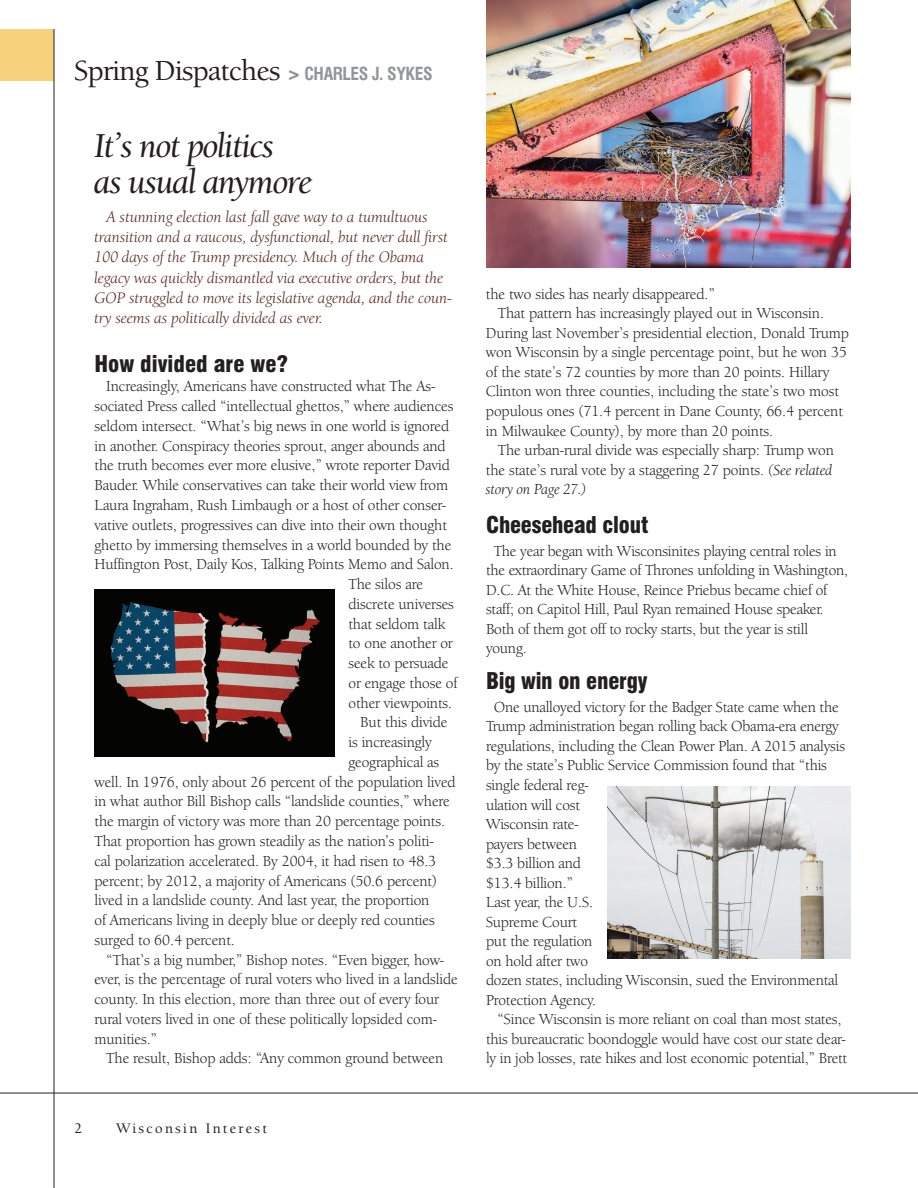
<style>
.page{position:relative;width:918px;height:1188px;background:#fff}
.page>*{position:absolute;margin:0;border:0;box-sizing:border-box;transform-origin:0 0}
.t1{font:36px/36px "Berkeley Oldstyle IT Cby BT Med Ital";letter-spacing:-.03em;color:#231f20}
.t2{font:500 30px "Berkeley Oldstyle IT Cby BT";letter-spacing:-.02em;color:#231f20}
.t3{font:900 condensed 22.5px "Swiss 721 BT";letter-spacing:-.01em;color:#231f20}
.t4{font:italic 16.5px/20.2px "Berkeley Oldstyle IT Cby BT";color:#5b2c24}
.t5{font:15.75px/19.5px "Berkeley Oldstyle IT Cby BT";letter-spacing:-.005em;color:#231f20}
.t6{font:italic 15.75px "Berkeley Oldstyle IT Cby BT";letter-spacing:-.005em;color:#231f20}
.t7{font:500 15px "Berkeley Oldstyle IT Cby BT";letter-spacing:.15em;color:#231f20}
.s1{font-family:"Swiss 721 BT";font-weight:900;font-stretch:condensed;font-size:16.5px;color:#939598}
.s2{font-family:"Swiss 721 BT";font-weight:700;font-stretch:condensed;font-size:17.55px;color:#939598}
.s3{font-style:italic}
</style>
<div class="page">
<div style="left:0;top:29px;width:54px;height:52px;background:#f8d17d"></div>
<hr style="left:0;top:1093px;width:918px;height:1px;background:#231f20">
<img style="left:486px;top:0;width:364px;height:268px">
<hr style="left:54px;top:29px;width:1px;height:1159px;background:#231f20">
<img style="left:607px;top:786px;width:243px;height:172px">
<img style="left:94px;top:589px;width:241px;height:168px">
<h2 class="t2" style="left:75px;top:53px;width:360px">Spring Dispatches <span class="s1">&gt;</span> <span class="s2">CHARLES J. SYKES</span></h2>
<h1 class="t1" style="left:94px;top:127px;width:220px">It’s not politics<br>as usual anymore</h1>
<p class="t4" style="left:94px;top:206px;width:359px;text-indent:12px">A stunning election last fall gave way to a tumultuous transition and a raucous, dysfunctional, but never dull first 100 days of the Trump presidency. Much of the Obama legacy was quickly dismantled via executive orders, but the GOP struggled to move its legislative agenda, and the coun&shy;try seems as politically divided as ever.</p>
<h3 class="t3" style="left:94px;top:350px;width:195px">How divided are we?</h3>
<p class="t5" style="left:106px;top:376px;width:331px">Increasingly, Americans have constructed what The As-</p>
<p class="t5" style="left:94px;top:396px;width:360px">sociated Press called “intellectual ghettos,” where audiences</p>
<p class="t5" style="left:94px;top:416px;width:356px">seldom intersect. “What’s big news in one world is ignored</p>
<p class="t5" style="left:94px;top:436px;width:353px">in another. Conspiracy theories sprout, anger abounds and</p>
<p class="t5" style="left:94px;top:456px;width:357px">the truth becomes ever more elusive,” wrote reporter David</p>
<p class="t5" style="left:94px;top:475px;width:355px">Bauder. While conservatives can take their world view from</p>
<p class="t5" style="left:94px;top:495px;width:353px">Laura Ingraham, Rush Limbaugh or a host of other conser-</p>
<p class="t5" style="left:94px;top:515px;width:354px">vative outlets, progressives can dive into their own thought</p>
<p class="t5" style="left:94px;top:535px;width:358px">ghetto by immersing themselves in a world bounded by the</p>
<p class="t5" style="left:94px;top:554px;width:361px">Huffington Post, Daily Kos, Talking Points Memo and Salon.</p>
<p class="t5" style="left:348px;top:574px;width:76px">The silos are</p>
<p class="t5" style="left:348px;top:594px;width:107px">discrete universes</p>
<p class="t5" style="left:348px;top:614px;width:98px">that seldom talk</p>
<p class="t5" style="left:348px;top:633px;width:106px">to one another or</p>
<p class="t5" style="left:348px;top:653px;width:102px">seek to persuade</p>
<p class="t5" style="left:348px;top:673px;width:110px">or engage those of</p>
<p class="t5" style="left:348px;top:693px;width:105px">other viewpoints.</p>
<p class="t5" style="left:360px;top:713px;width:89px">But this divide</p>
<p class="t5" style="left:348px;top:732px;width:85px">is increasingly</p>
<p class="t5" style="left:348px;top:752px;width:92px">geographical as</p>
<p class="t5" style="left:94px;top:772px;width:363px">well. In 1976, only about 26 percent of the population lived</p>
<p class="t5" style="left:94px;top:792px;width:357px">in what author Bill Bishop calls “landslide counties,” where</p>
<p class="t5" style="left:94px;top:811px;width:352px">the margin of victory was more than 20 percentage points.</p>
<p class="t5" style="left:94px;top:831px;width:341px">That proportion has grown steadily as the nation’s politi-</p>
<p class="t5" style="left:94px;top:851px;width:343px">cal polarization accelerated. By 2004, it had risen to 48.3</p>
<p class="t5" style="left:94px;top:871px;width:344px">percent; by 2012, a majority of Americans (50.6 percent)</p>
<p class="t5" style="left:94px;top:890px;width:336px">lived in a landslide county. And last year, the proportion</p>
<p class="t5" style="left:94px;top:910px;width:342px">of Americans living in deeply blue or deeply red counties</p>
<p class="t5" style="left:94px;top:930px;width:142px">surged to 60.4 percent.</p>
<p class="t5" style="left:106px;top:950px;width:339px">“That’s a big number,” Bishop notes. “Even bigger, how-</p>
<p class="t5" style="left:94px;top:970px;width:365px">ever, is the percentage of rural voters who lived in a landslide</p>
<p class="t5" style="left:94px;top:989px;width:346px">county. In this election, more than three out of every four</p>
<p class="t5" style="left:94px;top:1009px;width:344px">rural voters lived in one of these politically lopsided com-</p>
<p class="t5" style="left:94px;top:1029px;width:64px">munities.”</p>
<p class="t5" style="left:106px;top:1049px;width:338px">The result, Bishop adds: “Any common ground between</p>
<p class="t7" style="left:75px;top:1119px;width:9px">2</p>
<p class="t7" style="left:117px;top:1119px;width:152px">Wisconsin Interest</p>
<p class="t5" style="left:486px;top:284px;width:230px">the two sides has nearly disappeared.”</p>
<p class="t5" style="left:498px;top:303px;width:328px">That pattern has increasingly played out in Wisconsin.</p>
<p class="t5" style="left:486px;top:323px;width:365px">During last November’s presidential election, Donald Trump</p>
<p class="t5" style="left:486px;top:343px;width:362px">won Wisconsin by a single percentage point, but he won 35</p>
<p class="t5" style="left:486px;top:362px;width:345px">of the state’s 72 counties by more than 20 points. Hillary</p>
<p class="t5" style="left:486px;top:382px;width:354px">Clinton won three counties, including the state’s two most</p>
<p class="t5" style="left:486px;top:401px;width:359px">populous ones (71.4 percent in Dane County, 66.4 percent</p>
<p class="t5" style="left:486px;top:421px;width:289px">in Milwaukee County), by more than 20 points.</p>
<p class="t5" style="left:498px;top:440px;width:338px">The urban-rural divide was especially sharp: Trump won</p>
<p class="t5" style="left:486px;top:460px;width:348px">the state’s rural vote by a staggering 27 points. <span class="s3">(See related</span></p>
<p class="t6" style="left:486px;top:480px;width:102px">story on Page 27.)</p>
<h3 class="t3" style="left:486px;top:511px;width:164px">Cheesehead clout</h3>
<p class="t5" style="left:486px;top:541px;width:364px;text-indent:8px">The year began with Wisconsinites playing central roles in the extraordinary Game of Thrones unfolding in Washington, D.C. At the White House, Reince Priebus became chief of staff; on Capitol Hill, Paul Ryan remained House speaker.<br>Both of them got off to rocky starts, but the year is still young.</p>
<h3 class="t3" style="left:486px;top:668px;width:163px">Big win on energy</h3>
<p class="t5" style="left:486px;top:697px;width:361px;text-indent:8px">One unalloyed victory for the Badger State came when the<br>Trump administration began rolling back Obama-era energy regulations, including the Clean Power Plan. A 2015 analysis by the state’s Public Service Commission found that “this single federal reg-<br>ulation will cost<br>Wisconsin rate-<br>payers between<br>$3.3 billion and<br>$13.4 billion.”<br>Last year, the U.S.<br>Supreme Court<br>put the regulation<br>on hold after two<br>dozen states, including Wisconsin, sued the Environmental<br>Protection Agency.</p>
<p class="t5" style="left:486px;top:1009px;width:363px;text-align:center">“Since Wisconsin is more reliant on coal than most states, this bureaucratic boondoggle would have cost our state dear&shy;ly in job losses, rate hikes and lost economic potential,” Brett</p>
</div>
